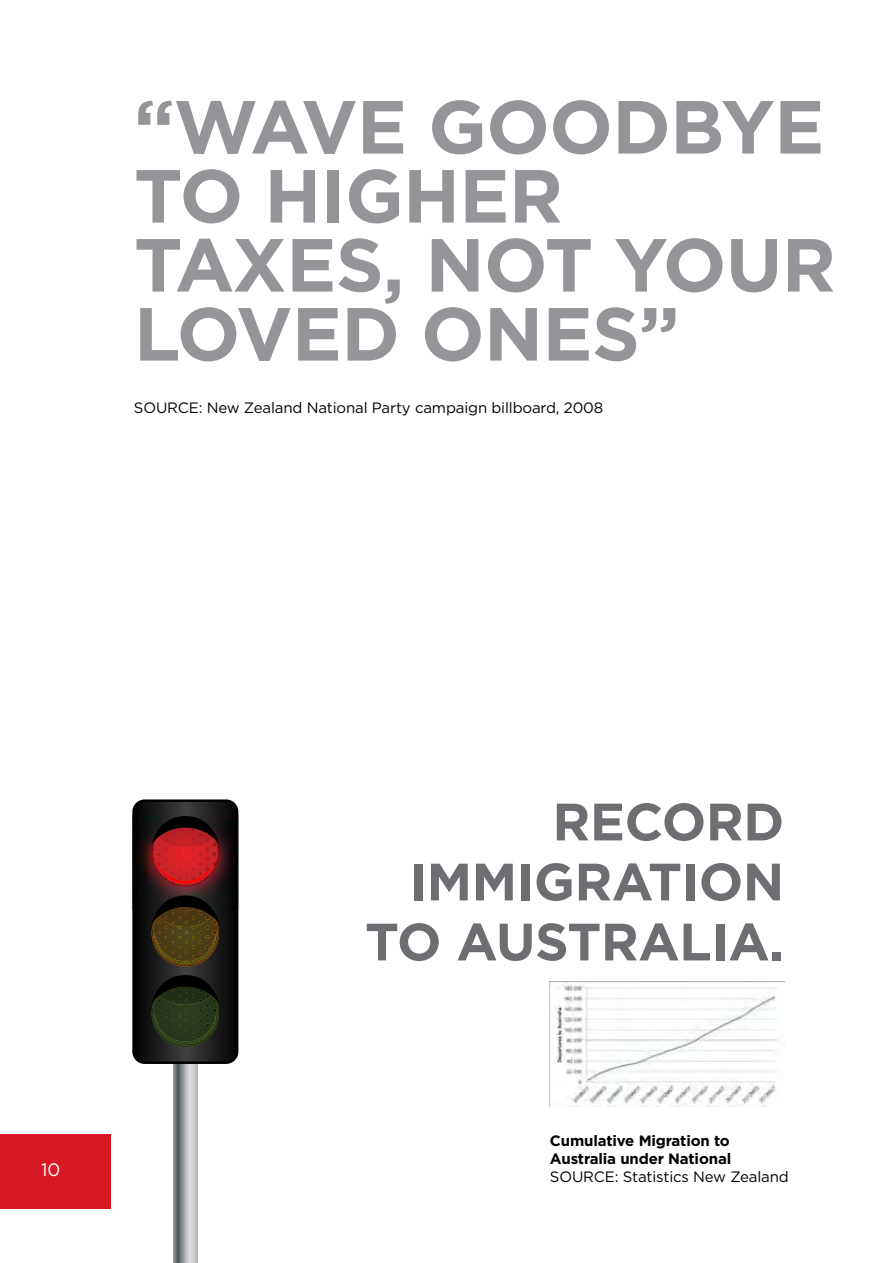
<style>
.page{position:relative;width:893px;height:1263px;background:#fff}
.page>*{position:absolute;margin:0;border:0;box-sizing:border-box;transform-origin:0 0}
.t1{font:700 75px/69px "Gotham";letter-spacing:-.01em;color:#939598}
.t2{font:700 52.5px/60px "Gotham";letter-spacing:-.01em;color:#6d6e71;text-align:right}
.t3{font:18px "Gotham";color:#fff}
.t4{font:15px "Gotham";letter-spacing:-.01em;color:#000}
.t5{font:700 15px/18px "Gotham";letter-spacing:-.01em;color:#000}
</style>
<div class="page">
<div style="left:0;top:1135px;width:111px;height:74px;background:#d71925"></div>
<svg style="left:174px;top:1064px;width:23px;height:199px"></svg>
<img style="left:238px;top:815px;width:1px;height:95px">
<svg style="left:132px;top:799px;width:106px;height:265px"></svg>
<img style="left:153px;top:902px;width:42px;height:41px">
<img style="left:550px;top:981px;width:234px;height:126px">
<h1 class="t1" style="left:134px;top:92px;width:703px">“WAVE GOODBYE<br>TO HIGHER<br>TAXES, NOT YOUR<br>LOVED ONES”</h1>
<p class="t4" style="left:134px;top:398px;width:471px">SOURCE: New Zealand National Party campaign billboard, 2008</p>
<p class="t3" style="left:41px;top:1158px;width:21px">10</p>
<h2 class="t2" style="left:365px;top:791px;width:421px">RECORD<br>IMMIGRATION<br>TO AUSTRALIA.</h2>
<p class="t5" style="left:550px;top:1132px;width:183px">Cumulative Migration to<br>Australia under National</p>
<p class="t4" style="left:550px;top:1167px;width:240px">SOURCE: Statistics New Zealand</p>
</div>
